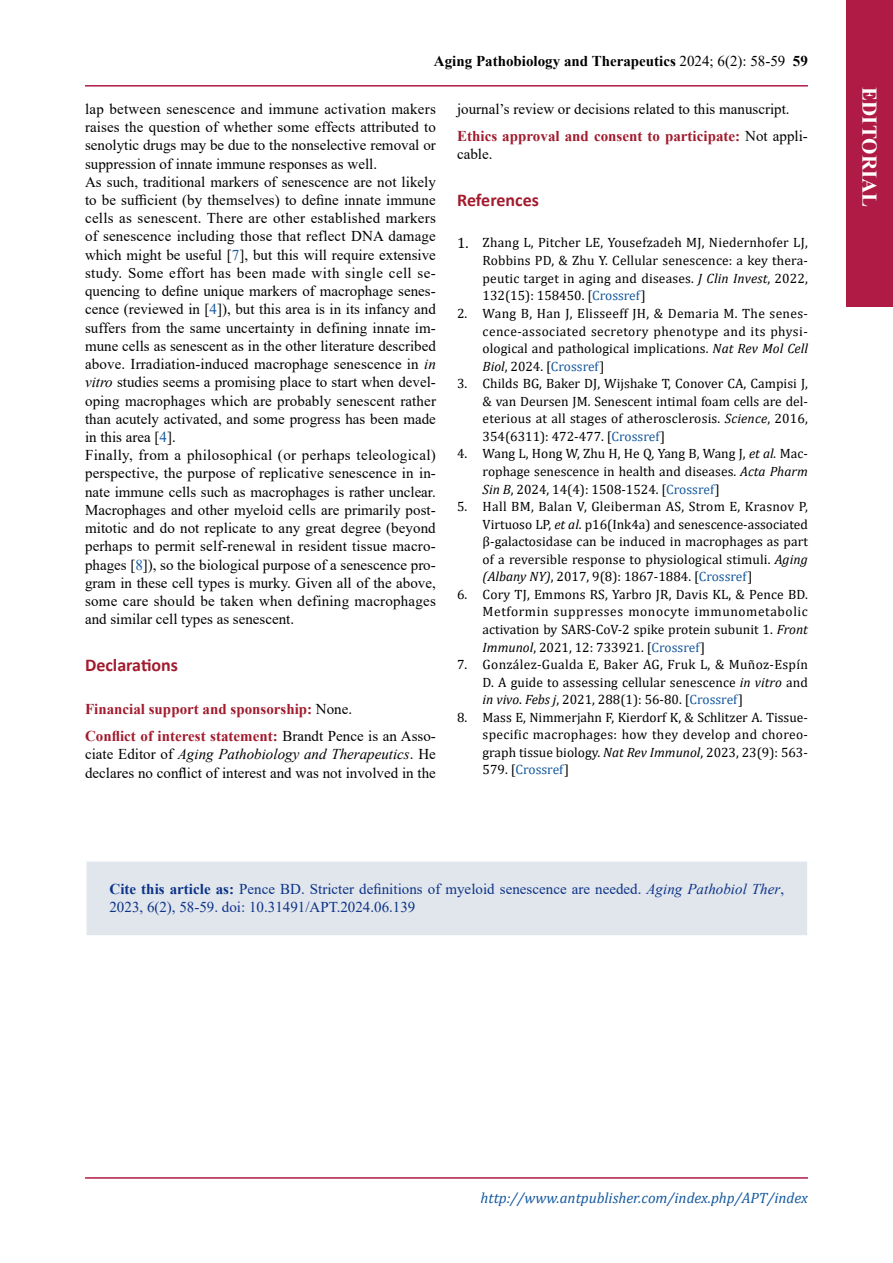
<style>
.page{position:relative;width:893px;height:1263px;background:#fff}
.page>*{position:absolute;margin:0;border:0;box-sizing:border-box;transform-origin:0 0}
.t1{font:700 21px "Times New Roman";color:#fff}
.t2{font:700 18px "Calibri";color:#a11b2d}
.t3{font:15px/18.3px "Times New Roman";color:#000}
.t4{font:15px/18px "Times New Roman";color:#0c3388}
.t5{font:700 15px/26.8px "Times New Roman";color:#a11b2d}
.t6{font:700 15px "Times New Roman";color:#000}
.t7{font:italic 15px "Cambria";color:#15599f}
.t8{font:13.5px/17.5px "Cambria";color:#000;text-align:justify}
.s1{font-weight:400}
.s2{color:#15599f}
.s3{font-style:italic}
.s4{font-weight:400;color:#000}
.s5{font-weight:700;color:#a11b2d}
.s6{font-size:15px}
.s7{font-weight:700}
</style>
<div class="page">
<hr style="left:85px;top:85px;width:723px;height:2px;background:#af1b45">
<hr style="left:85px;top:1177px;width:723px;height:2px;background:#af1b45">
<div style="left:846px;top:0;width:47px;height:306px;background:#af1b45"></div>
<div style="left:85px;top:860px;width:724px;height:77px;background:#e1e6ec;border:2px solid #fff"></div>
<p class="t6" style="left:434px;top:50px;width:375px">Aging Pathobiology and Therapeutics <span class="s1">2024; 6(2): 58-59</span> 59</p>
<p class="t3" style="left:85px;top:99px;width:352px">lap between senescence and immune activation makers raises the question of whether some effects attributed to senolytic drugs may be due to the nonselective removal or suppression of innate immune responses as well.<br>As such, traditional markers of senescence are not likely to be sufficient (by themselves) to define innate immune cells as senescent. There are other established markers of senescence including those that reflect DNA damage which might be useful [<span class="s2">7</span>], but this will require extensive study. Some effort has been made with single cell se&shy;quencing to define unique markers of macrophage senes&shy;cence (reviewed in [<span class="s2">4</span>]), but this area is in its infancy and suffers from the same uncertainty in defining innate im&shy;mune cells as senescent as in the other literature described above. Irradiation-induced macrophage senescence in <span class="s3">in vitro</span> studies seems a promising place to start when devel&shy;oping macrophages which are probably senescent rather than acutely activated, and some progress has been made in this area [<span class="s2">4</span>].<br>Finally, from a philosophical (or perhaps teleological) perspective, the purpose of replicative senescence in in&shy;nate immune cells such as macrophages is rather unclear.<br>Macrophages and other myeloid cells are primarily post&shy;mitotic and do not replicate to any great degree (beyond perhaps to permit self-renewal in resident tissue macro&shy;phages [<span class="s2">8</span>]), so the biological purpose of a senescence pro&shy;gram in these cell types is murky. Given all of the above, some care should be taken when defining macrophages and similar cell types as senescent.</p>
<p class="t2" style="left:85px;top:653px;width:95px">Declarations</p>
<p class="t5" style="left:85px;top:695px;width:352px">Financial support and sponsorship: <span class="s4">None.<br></span>Conflict of interest statement: <span class="s4">Brandt Pence is an Asso-</span></p>
<p class="t3" style="left:85px;top:745px;width:352px">ciate Editor of <span class="s3">Aging Pathobiology and Therapeutics</span>. He declares no conflict of interest and was not involved in the</p>
<p class="t3" style="left:457px;top:95px;width:352px;line-height:26.8px">journal’s review or decisions related to this manuscript.<br><span class="s5">Ethics approval and consent to participate:</span> Not appli-</p>
<p class="t3" style="left:457px;top:144px;width:37px">cable.</p>
<p class="t2" style="left:457px;top:187px;width:83px">References</p>
<p class="t8" style="left:483px;top:233px;width:327px;text-indent:-26px"><span class="s6">1.</span> Zhang L, Pitcher LE, Yousefzadeh MJ, Niedernhofer LJ, Robbins PD, &amp; Zhu Y. Cellular senescence: a key thera&shy;peutic target in aging and diseases. <span class="s3">J Clin Invest</span>, 2022, 132(15): 158450. [<span class="s2">Crossref</span>]</p>
<p class="t8" style="left:483px;top:305px;width:327px;text-indent:-26px">2. Wang B, Han J, Elisseeff JH, &amp; Demaria M. The senes&shy;cence-associated secretory phenotype and its physi&shy;ological and pathological implications. <span class="s3">Nat Rev Mol Cell Biol</span>, 2024. [<span class="s2">Crossref</span>]</p>
<p class="t8" style="left:483px;top:375px;width:327px;text-indent:-26px">3. Childs BG, Baker DJ, Wijshake T, Conover CA, Campisi J, &amp; van Deursen JM. Senescent intimal foam cells are del&shy;eterious at all stages of atherosclerosis. <span class="s3">Science</span>, 2016, 354(6311): 472-477. [<span class="s2">Crossref</span>]</p>
<p class="t8" style="left:483px;top:445px;width:327px;text-indent:-26px">4. Wang L, Hong W, Zhu H, He Q, Yang B, Wang J, <span class="s3">et al.</span> Mac&shy;rophage senescence in health and diseases. <span class="s3">Acta Pharm Sin B</span>, 2024, 14(4): 1508-1524. [<span class="s2">Crossref</span>]</p>
<p class="t8" style="left:483px;top:498px;width:327px;text-indent:-26px">5. Hall BM, Balan V, Gleiberman AS, Strom E, Krasnov P, Virtuoso LP, <span class="s3">et al</span>. p16(Ink4a) and senescence-associated β-galactosidase can be induced in macrophages as part of a reversible response to physiological stimuli. <span class="s3">Aging (Albany NY)</span>, 2017, 9(8): 1867-1884. [<span class="s2">Crossref</span>]</p>
<p class="t8" style="left:483px;top:585px;width:327px;text-indent:-26px">6. Cory TJ, Emmons RS, Yarbro JR, Davis KL, &amp; Pence BD.<br>Metformin suppresses monocyte immunometabolic activation by SARS-CoV-2 spike protein subunit 1. <span class="s3">Front Immunol</span>, 2021, 12: 733921. [<span class="s2">Crossref</span>]</p>
<p class="t8" style="left:483px;top:656px;width:327px;text-indent:-26px">7. González-Gualda E, Baker AG, Fruk L, &amp; Muñoz-Espín D. A guide to assessing cellular senescence <span class="s3">in vitro</span> and <span class="s3">in vivo</span>. <span class="s3">Febs j</span>, 2021, 288(1): 56-80. [<span class="s2">Crossref</span>]</p>
<p class="t8" style="left:483px;top:708px;width:327px;text-indent:-26px">8. Mass E, Nimmerjahn F, Kierdorf K, &amp; Schlitzer A. Tissue&shy;specific macrophages: how they develop and choreo&shy;graph tissue biology. <span class="s3">Nat Rev Immunol</span>, 2023, 23(9): 563- 579. [<span class="s2">Crossref</span>]</p>
<p class="t4" style="left:109px;top:880px;width:676px"><span class="s7">Cite this article as:</span> Pence BD. Stricter definitions of myeloid senescence are needed. <span class="s3">Aging Pathobiol Ther</span>,<br>2023, 6(2), 58-59. doi: 10.31491/APT.2024.06.139</p>
<h1 class="t1" style="left:885px;top:87px;width:121px;rotate:90deg">EDITORIAL</h1>
<p class="t7" style="left:481px;top:1187px;width:329px">http://www.antpublisher.com/index.php/APT/index</p>
</div>
